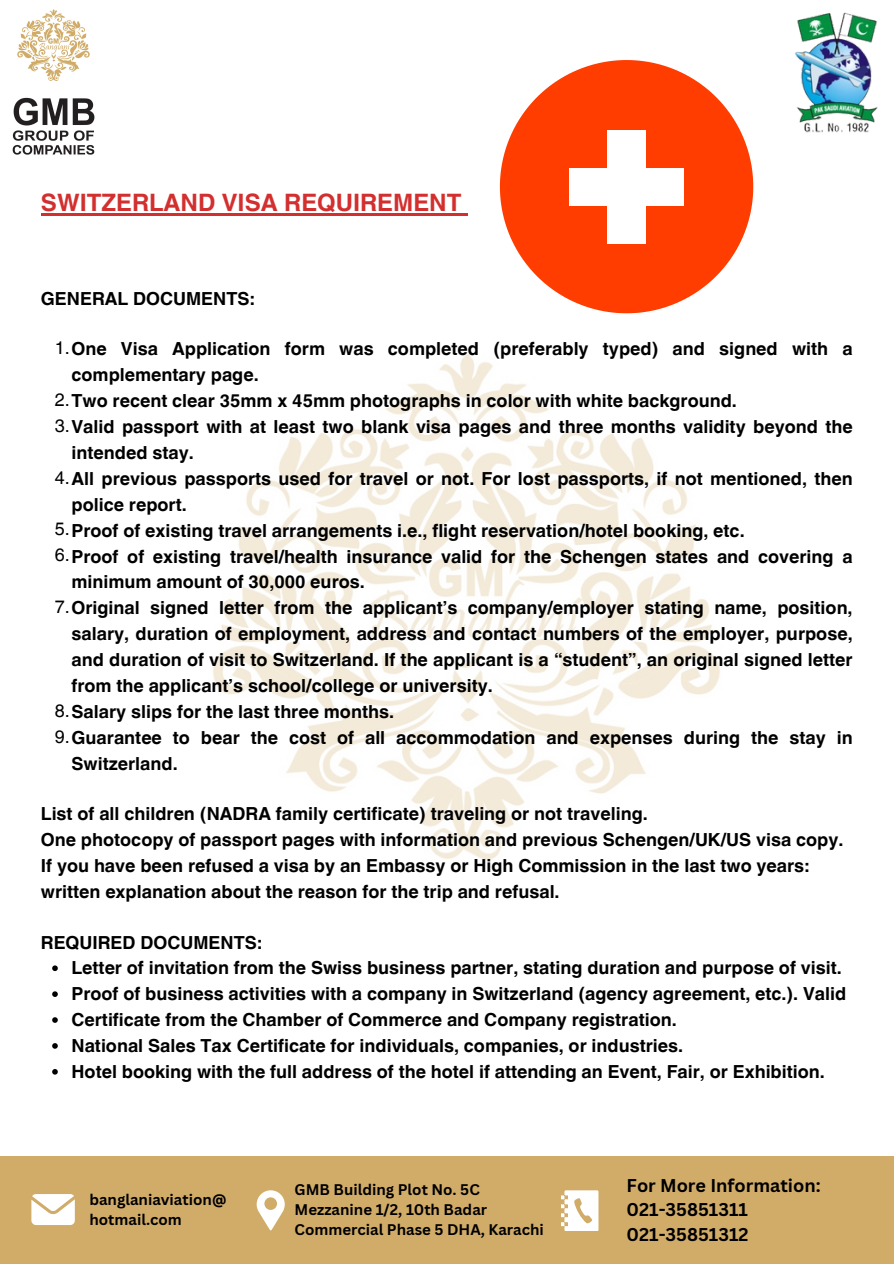
<style>
.page{position:relative;width:894px;height:1264px;background:#fff}
.page>*{position:absolute;margin:0;border:0;box-sizing:border-box;transform-origin:0 0}
.t1{font:700 24px "Helvetica World";color:#d32f2f}
.t2{font:700 18px/25.8px "Helvetica World";color:#000}
.t3{font:700 18px "Canva Sans";color:#000}
.t4{font:700 15px/20.2px "Canva Sans";color:#000}
.s1{font-weight:400}
</style>
<div class="page">
<img style="left:213px;top:354px;width:507px;height:506px">
<img style="left:12px;top:9px;width:83px;height:146px">
<img style="left:795px;top:12px;width:83px;height:121px">
<div style="left:0;top:1155px;width:893px;height:108px;background:#d1ac69"></div>
<svg style="left:256px;top:1190px;width:29px;height:40px"></svg>
<svg style="left:31px;top:1194px;width:44px;height:30px"></svg>
<svg style="left:561px;top:1190px;width:37px;height:40px"></svg>
<svg style="left:52px;top:965px;width:6px;height:6px"></svg>
<svg style="left:52px;top:991px;width:6px;height:5px"></svg>
<svg style="left:52px;top:1017px;width:6px;height:5px"></svg>
<svg style="left:52px;top:1043px;width:6px;height:5px"></svg>
<svg style="left:52px;top:1069px;width:6px;height:5px"></svg>
<hr style="left:41px;top:213px;width:420px;height:3px;background:#d32f2f">
<svg style="left:461px;top:213px;width:7px;height:3px"></svg>
<svg style="left:500px;top:60px;width:253px;height:253px;fill:#ff3d00"></svg>
<div style="left:607px;top:130px;width:38px;height:114px;background:#fff"></div>
<div style="left:569px;top:168px;width:114px;height:38px;background:#fff"></div>
<p class="t1" style="left:41px;top:183px;width:422px">SWITZERLAND VISA REQUIREMENT</p>
<p class="t2" style="left:41px;top:283px;width:215px">GENERAL DOCUMENTS:</p>
<p class="t2" style="left:71px;top:334px;width:782px;text-indent:-17px"><span class="s1">1.</span>One Visa Application form was completed (preferably typed) and signed with a complementary page.</p>
<p class="t2" style="left:55px;top:386px;width:683px"><span class="s1">2.</span>Two recent clear 35mm x 45mm photographs in color with white background.</p>
<p class="t2" style="left:71px;top:412px;width:782px;text-indent:-17px"><span class="s1">3.</span>Valid passport with at least two blank visa pages and three months validity beyond the intended stay.</p>
<p class="t2" style="left:71px;top:463px;width:782px;text-indent:-17px"><span class="s1">4.</span>All previous passports used for travel or not. For lost passports, if not mentioned, then police report.</p>
<p class="t2" style="left:55px;top:515px;width:691px"><span class="s1">5.</span>Proof of existing travel arrangements i.e., flight reservation/hotel booking, etc.</p>
<p class="t2" style="left:71px;top:541px;width:782px;text-indent:-17px"><span class="s1">6.</span>Proof of existing travel/health insurance valid for the Schengen states and covering a minimum amount of 30,000 euros.</p>
<p class="t2" style="left:71px;top:593px;width:782px;text-align:justify;text-indent:-17px"><span class="s1">7.</span>Original signed letter from the applicant’s company/employer stating name, position, salary, duration of employment, address and contact numbers of the employer, purpose, and duration of visit to Switzerland. If the applicant is a “student”, an original signed letter from the applicant’s school/college or university.</p>
<p class="t2" style="left:55px;top:696px;width:341px"><span class="s1">8.</span>Salary slips for the last three months.</p>
<p class="t2" style="left:71px;top:722px;width:782px;text-indent:-17px"><span class="s1">9.</span>Guarantee to bear the cost of all accommodation and expenses during the stay in<br>Switzerland.</p>
<p class="t2" style="left:41px;top:799px;width:608px">List of all children (NADRA family certificate) traveling or not traveling.</p>
<p class="t2" style="left:41px;top:825px;width:803px">One photocopy of passport pages with information and previous Schengen/UK/US visa copy.</p>
<p class="t2" style="left:41px;top:850px;width:769px">If you have been refused a visa by an Embassy or High Commission in the last two years:</p>
<p class="t2" style="left:41px;top:876px;width:520px">written explanation about the reason for the trip and refusal.</p>
<p class="t2" style="left:41px;top:927px;width:222px">REQUIRED DOCUMENTS:</p>
<p class="t2" style="left:71px;top:953px;width:771px">Letter of invitation from the Swiss business partner, stating duration and purpose of visit.</p>
<p class="t2" style="left:71px;top:979px;width:776px">Proof of business activities with a company in Switzerland (agency agreement, etc.). Valid</p>
<p class="t2" style="left:71px;top:1005px;width:606px">Certificate from the Chamber of Commerce and Company registration.</p>
<p class="t2" style="left:71px;top:1030px;width:613px">National Sales Tax Certificate for individuals, companies, or industries.</p>
<p class="t2" style="left:71px;top:1056px;width:754px">Hotel booking with the full address of the hotel if attending an Event, Fair, or Exhibition.</p>
<p class="t4" style="left:89px;top:1188px;width:138px">banglaniaviation@ hotmail.com</p>
<p class="t4" style="left:294px;top:1178px;width:251px">GMB Building Plot No. 5C<br>Mezzanine 1/2, 10th Badar<br>Commercial Phase 5 DHA, Karachi</p>
<p class="t3" style="left:626px;top:1172px;width:195px">For More Information:</p>
<p class="t3" style="left:626px;top:1196px;width:123px">021-35851311</p>
<p class="t3" style="left:626px;top:1221px;width:123px">021-35851312</p>
</div>
